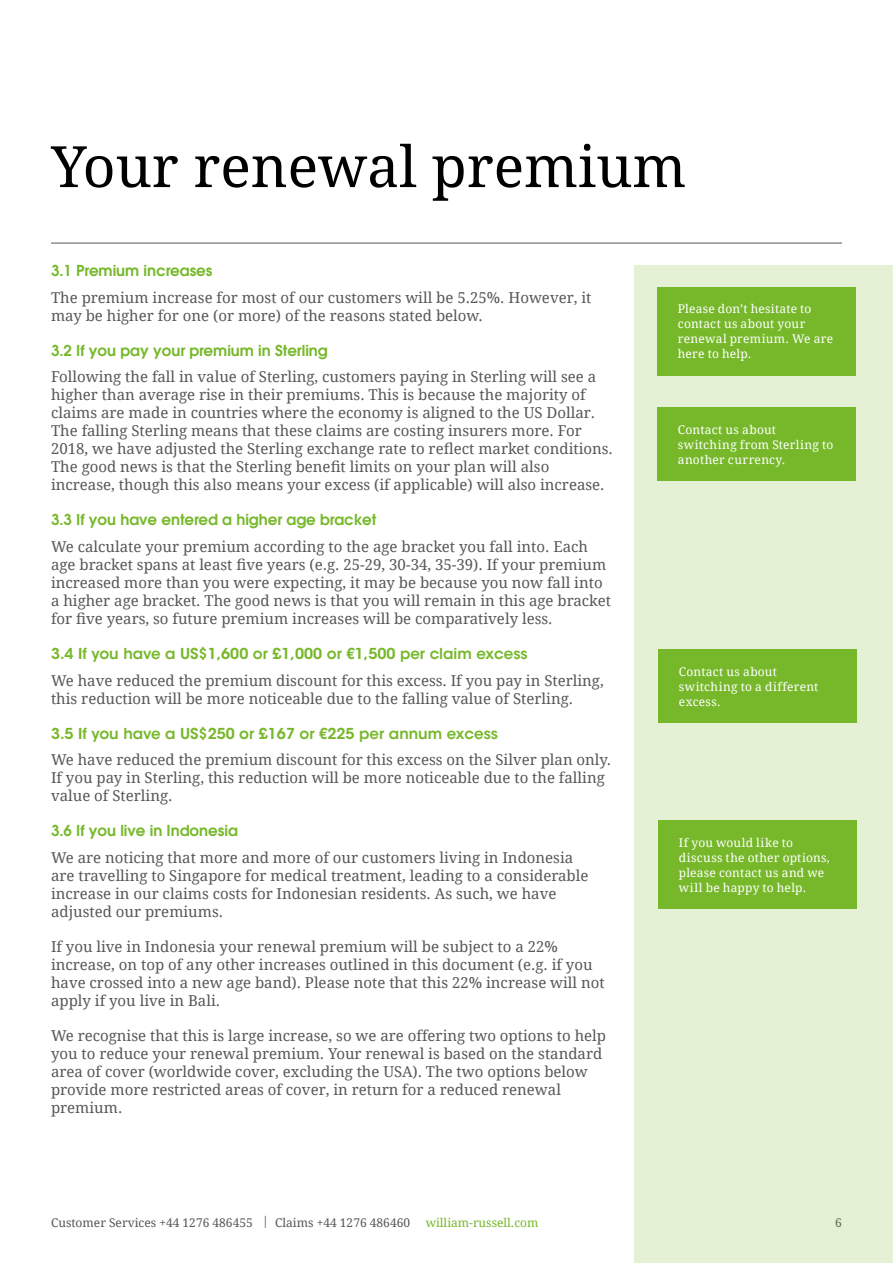
<style>
.page{position:relative;width:893px;height:1263px;background:#fff}
.page>*{position:absolute;margin:0;border:0;box-sizing:border-box;transform-origin:0 0}
.t1{font:57px "Droid Serif";color:#000}
.t2{font:15px/18px "Droid Serif";color:#575756}
.t3{font:600 15px "ITC Avant Garde Pro";color:#76b82a}
.t4{font:600 15px "ITC Avant Garde Std";color:#76b82a}
.t5{font:12px/15px "Droid Serif";letter-spacing:.02em;color:#fff}
.t6{font:12px "Droid Serif";color:#575756}
.t7{font:12px "Droid Serif";color:#76b82a}
</style>
<div class="page">
<div style="left:635px;top:265px;width:258px;height:998px;background:#e4f1d5"></div>
<hr style="left:51px;top:243px;width:791px;height:1px;background:#575756">
<div style="left:657px;top:287px;width:198px;height:88px;background:#76b82a"></div>
<div style="left:657px;top:407px;width:198px;height:73px;background:#76b82a"></div>
<div style="left:658px;top:650px;width:198px;height:73px;background:#76b82a"></div>
<div style="left:658px;top:820px;width:198px;height:88px;background:#76b82a"></div>
<h1 class="t1" style="left:51px;top:127px;width:637px">Your renewal premium</h1>
<p class="t3" style="left:51px;top:261px;width:163px">3.1 Premium increases</p>
<p class="t2" style="left:51px;top:288px;width:542px">The premium increase for most of our customers will be 5.25%. However, it may be higher for one (or more) of the reasons stated below.</p>
<p class="t3" style="left:51px;top:341px;width:278px">3.2 If you pay your premium in Sterling</p>
<p class="t2" style="left:51px;top:368px;width:563px">Following the fall in value of Sterling, customers paying in Sterling will see a higher than average rise in their premiums. This is because the majority of claims are made in countries where the economy is aligned to the US Dollar.<br>The falling Sterling means that these claims are costing insurers more. For 2018, we have adjusted the Sterling exchange rate to reflect market conditions.<br>The good news is that the Sterling benefit limits on your plan will also increase, though this also means your excess (if applicable) will also increase.</p>
<p class="t3" style="left:51px;top:510px;width:327px">3.3 If you have entered a higher age bracket</p>
<p class="t2" style="left:51px;top:537px;width:561px">We calculate your premium according to the age bracket you fall into. Each age bracket spans at least five years (e.g. 25-29, 30-34, 35-39). If your premium increased more than you were expecting, it may be because you now fall into a higher age bracket. The good news is that you will remain in this age bracket for five years, so future premium increases will be comparatively less.</p>
<p class="t4" style="left:51px;top:644px;width:478px">3.4 If you have a US$1,600 or £1,000 or €1,500 per claim excess</p>
<p class="t2" style="left:51px;top:671px;width:554px">We have reduced the premium discount for this excess. If you pay in Sterling, this reduction will be more noticeable due to the falling value of Sterling.</p>
<p class="t4" style="left:51px;top:723px;width:449px">3.5 If you have a US$250 or £167 or €225 per annum excess</p>
<p class="t2" style="left:51px;top:750px;width:561px">We have reduced the premium discount for this excess on the Silver plan only.<br>If you pay in Sterling, this reduction will be more noticeable due to the falling value of Sterling.</p>
<p class="t3" style="left:51px;top:821px;width:188px">3.6 If you live in Indonesia</p>
<p class="t2" style="left:51px;top:848px;width:539px">We are noticing that more and more of our customers living in Indonesia are travelling to Singapore for medical treatment, leading to a considerable increase in our claims costs for Indonesian residents. As such, we have adjusted our premiums.</p>
<p class="t2" style="left:51px;top:937px;width:555px">If you live in Indonesia your renewal premium will be subject to a 22% increase, on top of any other increases outlined in this document (e.g. if you have crossed into a new age band). Please note that this 22% increase will not apply if you live in Bali.</p>
<p class="t2" style="left:51px;top:1026px;width:557px">We recognise that this is large increase, so we are offering two options to help you to reduce your renewal premium. Your renewal is based on the standard area of cover (worldwide cover, excluding the USA). The two options below provide more restricted areas of cover, in return for a reduced renewal premium.</p>
<p class="t5" style="left:678px;top:301px;width:157px">Please don’t hesitate to contact us about your renewal premium. We are here to help.</p>
<p class="t5" style="left:678px;top:421px;width:157px">Contact us about switching from Sterling to another currency.</p>
<p class="t5" style="left:679px;top:664px;width:141px">Contact us about switching to a different excess.</p>
<p class="t5" style="left:679px;top:834px;width:153px">If you would like to discuss the other options, please contact us and we will be happy to help.</p>
<p class="t6" style="left:51px;top:1214px;width:361px">Customer Services +44 1276 486455 | Claims +44 1276 486460</p>
<p class="t7" style="left:426px;top:1214px;width:114px">william-russell.com</p>
<p class="t6" style="left:835px;top:1214px;width:8px">6</p>
</div>
